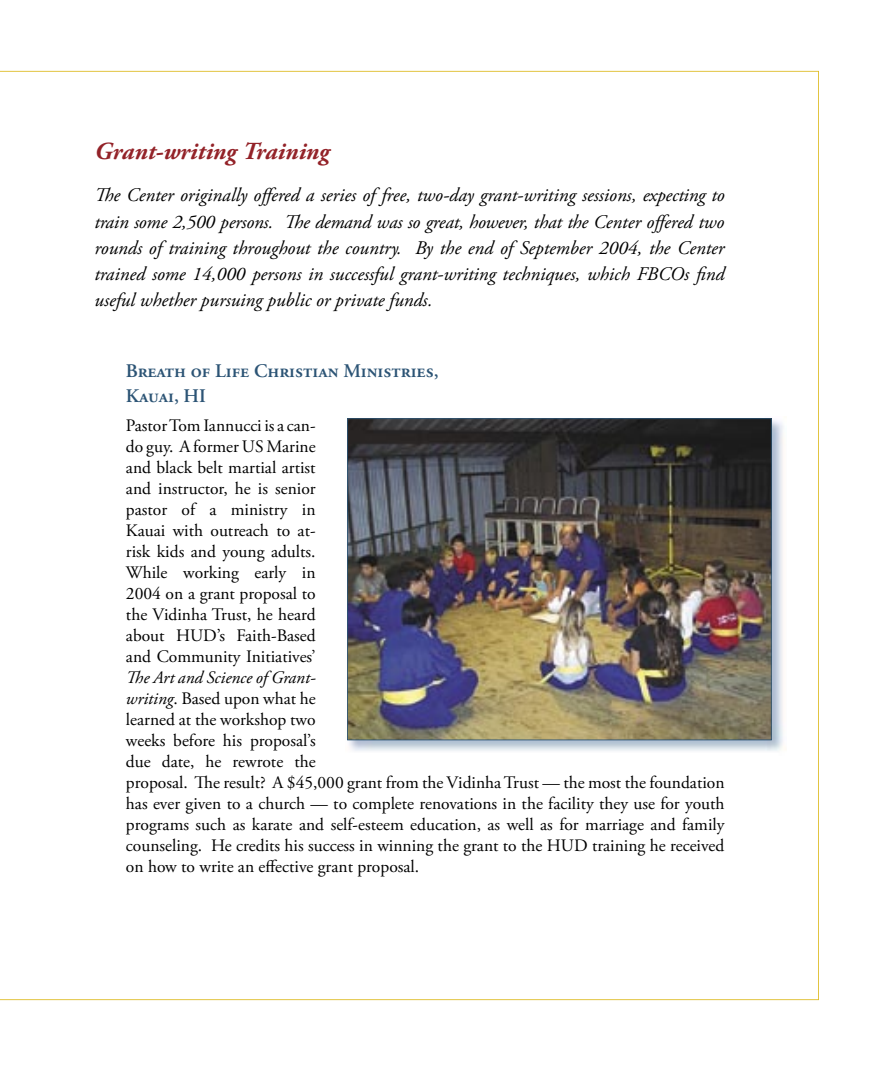
<style>
.page{position:relative;width:882px;height:1071px;background:#fff}
.page>*{position:absolute;margin:0;border:0;box-sizing:border-box;transform-origin:0 0}
.t1{font:italic 700 24.5px "Adobe Garamond Pro";color:#932228}
.t2{font:italic 19.25px/26.2px "Adobe Garamond Pro";color:#000;text-align:justify}
.t3{font:600 19.25px/25.2px "Adobe Garamond Pro";color:#2c5475}
.t4{font:17.5px/21px "Adobe Garamond Pro";color:#000;text-align:justify}
.s1{font-style:italic}
</style>
<div class="page">
<img style="left:347px;top:420px;width:436px;height:331px">
<img style="left:347px;top:418px;width:425px;height:322px">
<h1 class="t1" style="left:94px;top:138px;width:236px">Grant-writing Training</h1>
<p class="t2" style="left:94px;top:183px;width:632px">The Center originally offered a series of free, two-day grant-writing sessions, expecting to train some 2,500 persons. The demand was so great, however, that the Center offered two rounds of training throughout the country. By the end of September 2004, the Center trained some 14,000 persons in successful grant-writing techniques, which FBCOs find useful whether pursuing public or private funds.</p>
<p class="t3" style="left:126px;top:358px;width:314px">BREATH OF LIFE CHRISTIAN MINISTRIES,<br>KAUAI, HI</p>
<p class="t4" style="left:126px;top:415px;width:191px">Pastor Tom Iannucci is a can&shy;do guy. A former US Marine and black belt martial artist and instructor, he is senior pastor of a ministry in Kauai with outreach to at&shy;risk kids and young adults.<br>While working early in 2004 on a grant proposal to the Vidinha Trust, he heard about HUD’s Faith-Based and Community Initiatives’</p>
<p class="t4" style="left:126px;top:667px;width:600px;text-align:left"><span class="s1">The Art and Science of Grant-<br>writing</span>. Based upon what he<br>learned at the workshop two<br>weeks before his proposal’s<br>due date, he rewrote the<br>proposal. The result? A $45,000 grant from the Vidinha Trust — the most the foundation has ever given to a church — to complete renovations in the facility they use for youth programs such as karate and self-esteem education, as well as for marriage and family counseling. He credits his success in winning the grant to the HUD training he received on how to write an effective grant proposal.</p>
</div>
